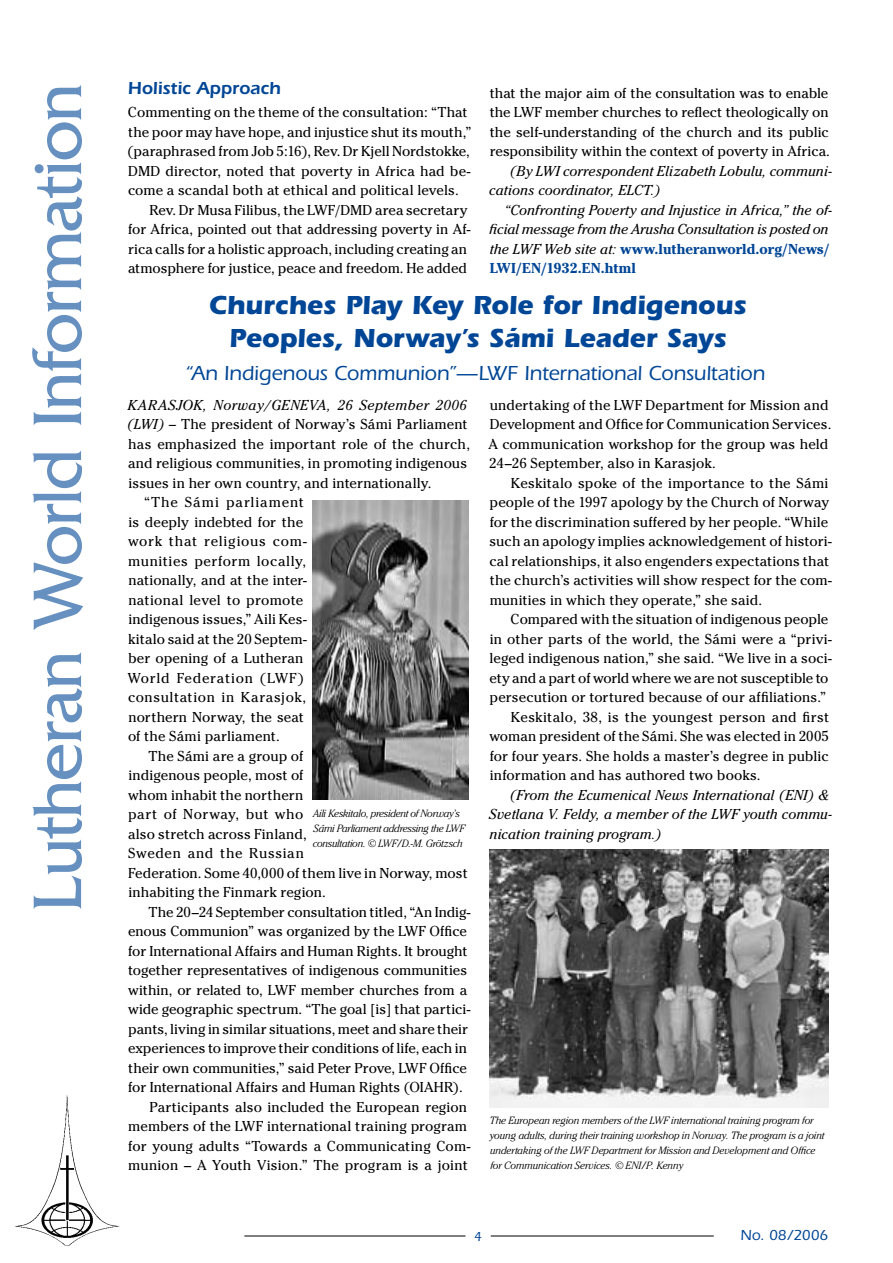
<style>
.page{position:relative;width:893px;height:1263px;background:#fff}
.page>*{position:absolute;margin:0;border:0;box-sizing:border-box;transform-origin:0 0}
.t1{font:72px "Friz Quadrata";letter-spacing:-.02em;color:#6690c0}
.t2{font:700 27px/33px "Itc Eras";letter-spacing:-.005em;color:#004696;text-align:center}
.t3{font:500 21px "Itc Eras";letter-spacing:-.005em;color:#004696}
.t4{font:600 18px "Itc Eras";color:#004696}
.t5{font:500 15px "Itc Eras";letter-spacing:.005em;color:#004696}
.t6{font:14.25px/19.5px "Cheltenham";color:#000}
.t7{font:italic 14.25px/19.5px "Cheltenham";color:#000}
.t8{font:14.25px "Cheltenham";letter-spacing:.04em;color:#000}
.t9{font:italic 14.25px "Cheltenham";letter-spacing:.035em;color:#000}
.t10{font:14.25px "Cheltenham";letter-spacing:.045em;color:#000}
.t11{font:14.25px "Cheltenham";letter-spacing:.05em;color:#000}
.t12{font:14.25px "Cheltenham";letter-spacing:.03em;color:#000}
.t13{font:14.25px "Cheltenham";letter-spacing:.06em;color:#000}
.t14{font:italic 300 10.5px/15px "Cheltenham";letter-spacing:-.015em;color:#000}
.s1{font-weight:700;font-style:normal;color:#004696}
.s2{font-style:italic}
</style>
<div class="page">
<hr style="left:491px;top:1235px;width:223px;height:1px;background:#000">
<hr style="left:244px;top:1235px;width:221px;height:1px;background:#000">
<img style="left:15px;top:1095px;width:105px;height:151px">
<img style="left:489px;top:850px;width:340px;height:258px">
<img style="left:313px;top:500px;width:155px;height:300px">
<h1 class="t1" style="left:17px;top:912px;width:830px;rotate:-90deg">Lutheran World Information</h1>
<p class="t4" style="left:128px;top:78px;width:154px">Holistic Approach</p>
<p class="t6" style="left:490px;top:83px;width:342px;text-align:justify">that the major aim of the consultation was to enable the LWF member churches to reflect theologically on the self-understanding of the church and its public responsibility within the context of poverty in Africa.</p>
<p class="t7" style="left:489px;top:161px;width:344px;text-indent:21px">(By LWI correspondent Elizabeth Lobulu, communi&shy;cations coordinator, ELCT.)</p>
<p class="t7" style="left:489px;top:200px;width:344px;text-indent:15px">“Confronting Poverty and Injustice in Africa,” the of&shy;ficial message from the Arusha Consultation is posted on the LWF Web site at: <span class="s1">www.lutheranworld.org/News/ LWI/EN/1932.EN.html</span></p>
<h2 class="t2" style="left:209px;top:289px;width:539px">Churches Play Key Role for Indigenous<br>Peoples, Norway’s Sámi Leader Says</h2>
<h3 class="t3" style="left:185px;top:361px;width:581px">“An Indigenous Communion”—LWF International Consultation</h3>
<p class="t9" style="left:128px;top:396px;width:341px">KARASJOK, Norway/GENEVA, 26 September 2006</p>
<p class="t6" style="left:127px;top:414px;width:342px"><span class="s2">(LWI) –</span> The president of Norway’s Sámi Parliament</p>
<p class="t6" style="left:128px;top:434px;width:343px">has emphasized the important role of the church,</p>
<p class="t6" style="left:128px;top:453px;width:341px">and religious communities, in promoting indigenous</p>
<p class="t6" style="left:128px;top:473px;width:305px">issues in her own country, and internationally.</p>
<p class="t13" style="left:144px;top:494px;width:161px">“The Sámi parliament</p>
<p class="t6" style="left:128px;top:512px;width:176px">is deeply indebted for the</p>
<p class="t10" style="left:128px;top:533px;width:180px">work that religious com-</p>
<p class="t8" style="left:128px;top:552px;width:180px">munities perform locally,</p>
<p class="t6" style="left:128px;top:570px;width:180px">nationally, and at the inter-</p>
<p class="t6" style="left:128px;top:590px;width:176px">national level to promote</p>
<p class="t6" style="left:128px;top:609px;width:180px">indigenous issues,” Aili Kes-</p>
<p class="t6" style="left:128px;top:629px;width:180px">kitalo said at the 20 Septem-</p>
<p class="t6" style="left:128px;top:648px;width:177px">ber opening of a Lutheran</p>
<p class="t11" style="left:128px;top:669px;width:178px">World Federation (LWF)</p>
<p class="t8" style="left:128px;top:689px;width:180px">consultation in Karasjok,</p>
<p class="t6" style="left:128px;top:707px;width:177px">northern Norway, the seat</p>
<p class="t6" style="left:128px;top:726px;width:153px">of the Sámi parliament.</p>
<p class="t6" style="left:149px;top:746px;width:156px">The Sámi are a group of</p>
<p class="t6" style="left:128px;top:765px;width:177px">indigenous people, most of</p>
<p class="t6" style="left:128px;top:785px;width:177px">whom inhabit the northern</p>
<p class="t12" style="left:128px;top:806px;width:177px">part of Norway, but who</p>
<p class="t6" style="left:128px;top:824px;width:180px">also stretch across Finland,</p>
<p class="t8" style="left:128px;top:845px;width:177px">Sweden and the Russian</p>
<p class="t6" style="left:128px;top:863px;width:341px">Federation. Some 40,000 of them live in Norway, most</p>
<p class="t6" style="left:128px;top:882px;width:199px">inhabiting the Finmark region.</p>
<p class="t6" style="left:149px;top:902px;width:323px">The 20–24 September consultation titled, “An Indig-</p>
<p class="t6" style="left:128px;top:921px;width:340px">enous Communion” was organized by the LWF Office</p>
<p class="t6" style="left:128px;top:941px;width:341px">for International Affairs and Human Rights. It brought</p>
<p class="t6" style="left:128px;top:960px;width:340px">together representatives of indigenous communities</p>
<p class="t6" style="left:128px;top:980px;width:341px">within, or related to, LWF member churches from a</p>
<p class="t6" style="left:128px;top:999px;width:344px">wide geographic spectrum. “The goal [is] that partici-</p>
<p class="t6" style="left:128px;top:1019px;width:341px">pants, living in similar situations, meet and share their</p>
<p class="t6" style="left:128px;top:1038px;width:341px">experiences to improve their conditions of life, each in</p>
<p class="t6" style="left:128px;top:1058px;width:340px">their own communities,” said Peter Prove, LWF Office</p>
<p class="t6" style="left:128px;top:1077px;width:336px">for International Affairs and Human Rights (OIAHR).</p>
<p class="t6" style="left:150px;top:1097px;width:319px">Participants also included the European region</p>
<p class="t6" style="left:128px;top:1116px;width:340px">members of the LWF international training program</p>
<p class="t6" style="left:128px;top:1136px;width:344px">for young adults “Towards a Communicating Com-</p>
<p class="t6" style="left:128px;top:1155px;width:341px">munion – A Youth Vision.” The program is a joint</p>
<p class="t6" style="left:128px;top:102px;width:341px">Commenting on the theme of the consultation: “That</p>
<p class="t6" style="left:128px;top:122px;width:345px">the poor may have hope, and injustice shut its mouth,”</p>
<p class="t6" style="left:127px;top:141px;width:344px">(paraphrased from Job 5:16), Rev. Dr Kjell Nordstokke,</p>
<p class="t6" style="left:128px;top:161px;width:344px">DMD director, noted that poverty in Africa had be-</p>
<p class="t6" style="left:128px;top:180px;width:332px">come a scandal both at ethical and political levels.</p>
<p class="t6" style="left:150px;top:200px;width:320px">Rev. Dr Musa Filibus, the LWF/DMD area secretary</p>
<p class="t6" style="left:128px;top:219px;width:344px">for Africa, pointed out that addressing poverty in Af-</p>
<p class="t6" style="left:128px;top:239px;width:340px">rica calls for a holistic approach, including creating an</p>
<p class="t6" style="left:128px;top:258px;width:341px">atmosphere for justice, peace and freedom. He added</p>
<p class="t6" style="left:488px;top:395px;width:344px">undertaking of the LWF Department for Mission and Development and Office for Communication Services.<br>A communication workshop for the group was held 24–26 September, also in Karasjok.</p>
<p class="t6" style="left:489px;top:473px;width:344px;text-indent:22px">Keskitalo spoke of the importance to the Sámi people of the 1997 apology by the Church of Norway for the discrimination suffered by her people. “While such an apology implies acknowledgement of histori&shy;cal relationships, it also engenders expectations that the church’s activities will show respect for the com&shy;munities in which they operate,” she said.</p>
<p class="t6" style="left:511px;top:609px;width:319px">Compared with the situation of indigenous people</p>
<p class="t6" style="left:490px;top:629px;width:344px">in other parts of the world, the Sámi were a “privi-</p>
<p class="t6" style="left:490px;top:648px;width:344px">leged indigenous nation,” she said. “We live in a soci-</p>
<p class="t6" style="left:489px;top:668px;width:341px">ety and a part of world where we are not susceptible to</p>
<p class="t6" style="left:490px;top:687px;width:338px">persecution or tortured because of our affiliations.”</p>
<p class="t6" style="left:511px;top:707px;width:320px">Keskitalo, 38, is the youngest person and first</p>
<p class="t6" style="left:489px;top:726px;width:341px">woman president of the Sámi. She was elected in 2005</p>
<p class="t6" style="left:490px;top:746px;width:341px">for four years. She holds a master’s degree in public</p>
<p class="t6" style="left:490px;top:765px;width:272px">information and has authored two books.</p>
<p class="t7" style="left:489px;top:785px;width:344px;text-indent:21px">(From the Ecumenical News International (ENI) &amp;<br>Svetlana V. Feldy, a member of the LWF youth commu&shy;nication training program.)</p>
<p class="t14" style="left:313px;top:805px;width:154px">Aili Keskitalo, president of Norway’s<br>Sámi Parliament addressing the LWF consultation. © LWF/D.-M. Grötzsch</p>
<p class="t14" style="left:490px;top:1113px;width:336px">The European region members of the LWF international training program for young adults, during their training workshop in Norway. The program is a joint undertaking of the LWF Department for Mission and Development and Office for Communication Services. © ENI/P. Kenny</p>
<p class="t5" style="left:740px;top:1227px;width:89px">No. 08/2006</p>
</div>
